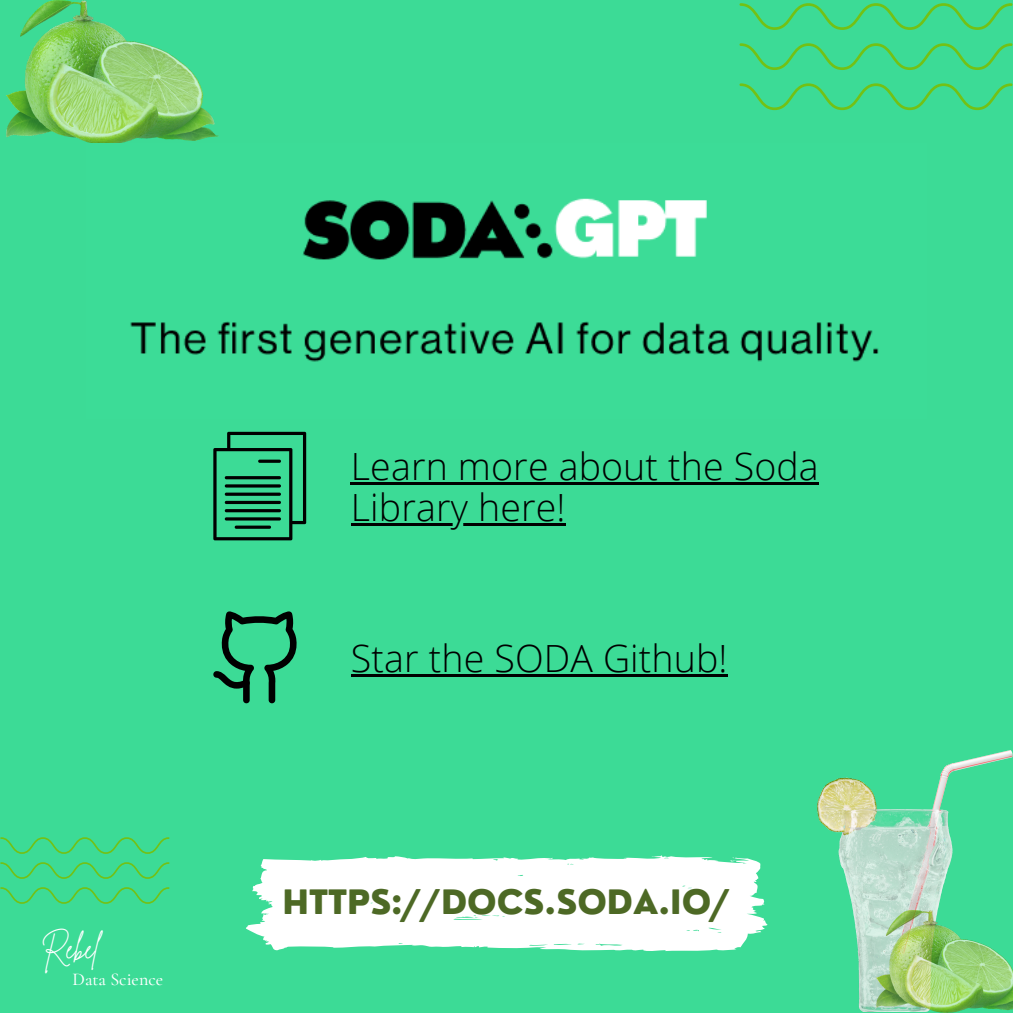
<style>
.page{position:relative;width:1013px;height:1013px;background:#fff}
.page>*{position:absolute;margin:0;border:0;box-sizing:border-box;transform-origin:0 0}
.t1{font:300 37.5px/40.2px "Open Sans";letter-spacing:.005em;color:#000}
.t2{font:800 32.75px "Nourd";color:#4d6925}
.t3{font:28.12px "Brittany Signature";color:#fff}
.t4{font:500 18px "Cormorant Garamond";color:#fff}
</style>
<div class="page">
<div style="left:0;top:0;width:1012px;height:1012px;background:#3cdb96"></div>
<svg style="left:246px;top:855px;width:521px;height:96px;background:#e7faf2"></svg>
<svg style="left:0;top:837px;width:169px;height:66px"></svg>
<svg style="left:739px;top:3px;width:273px;height:107px"></svg>
<img style="left:7px;top:0;width:212px;height:143px">
<img style="left:817px;top:750px;width:195px;height:261px">
<img style="left:876px;top:910px;width:136px;height:102px">
<img style="left:130px;top:198px;width:749px;height:164px">
<svg style="left:213px;top:611px;width:84px;height:92px"></svg>
<svg style="left:213px;top:432px;width:93px;height:108px"></svg>
<hr style="left:351px;top:674px;width:376px;height:2px;background:#000">
<hr style="left:351px;top:482px;width:468px;height:3px;background:#000">
<hr style="left:351px;top:522px;width:214px;height:3px;background:#000">
<p class="t3" style="left:41px;top:930px;width:59px">Rebel</p>
<p class="t4" style="left:72px;top:967px;width:92px">Data Science</p>
<p class="t1" style="left:351px;top:446px;width:469px">Learn more about the Soda<br>Library here!</p>
<p class="t1" style="left:351px;top:637px;width:378px">Star the SODA Github!</p>
<p class="t2" style="left:282px;top:881px;width:449px">HTTPS://DOCS.SODA.IO/</p>
</div>
